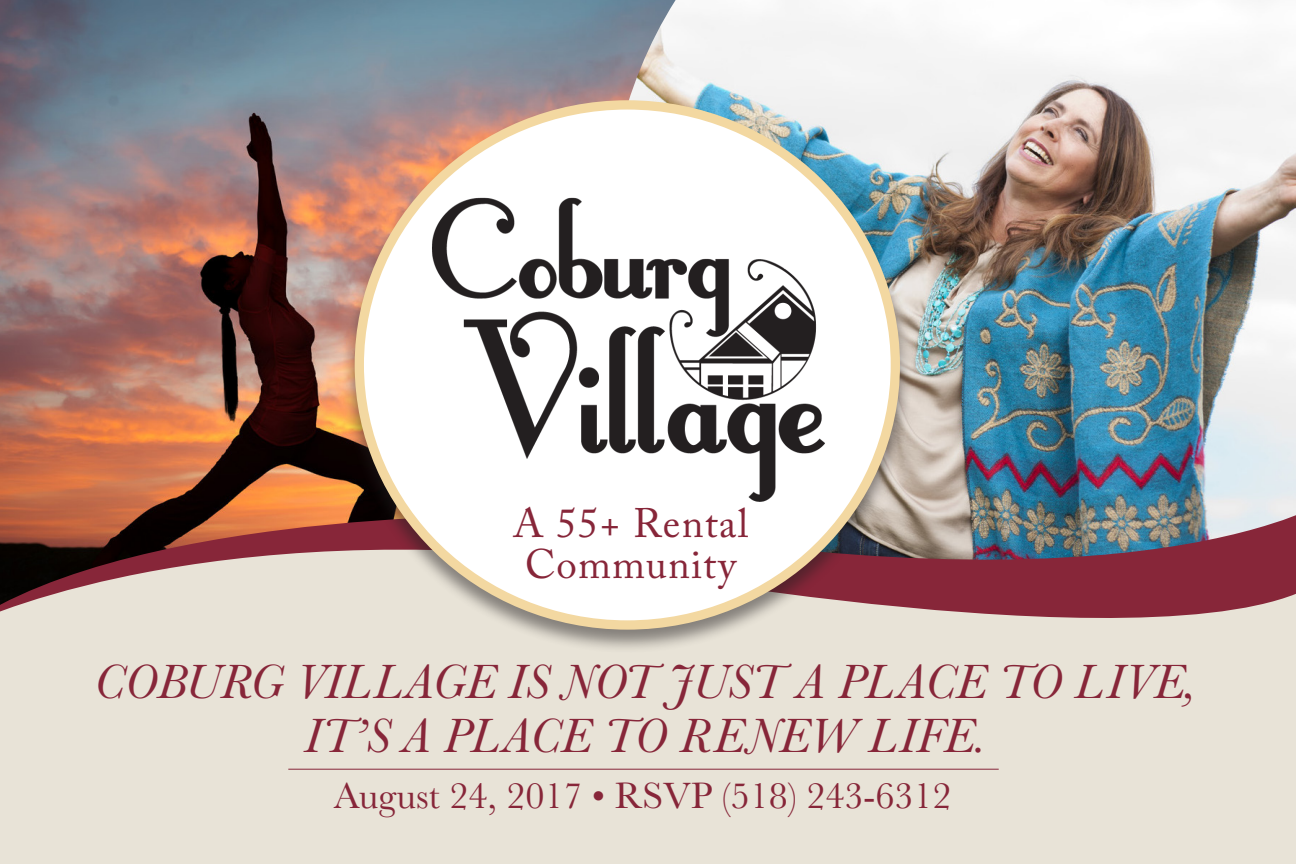
<style>
.page{position:relative;width:1296px;height:864px;background:#fff}
.page>*{position:absolute;margin:0;border:0;box-sizing:border-box;transform-origin:0 0}
.t1{font:italic 50px/54px "Baskerville";color:#872639;text-align:center}
.t2{font:41px/41px "Adobe Caslon Pro";letter-spacing:.03em;color:#872639}
.t3{font:38px "Baskerville";color:#872639}
</style>
<div class="page">
<img style="left:0;top:0;width:600px;height:474px">
<div style="left:0;top:754px;width:1296px;height:110px;background:#e8e3d7"></div>
<img style="left:600px;top:0;width:696px;height:474px">
<svg style="left:0;top:474px;width:1296px;height:295px;background:#ddd6ca"></svg>
<hr style="left:288px;top:769px;width:711px;height:1px;background:#872639">
<svg style="left:0;top:498px;width:1296px;height:178px;background:#b69893"></svg>
<div style="left:341px;top:99px;width:571px;height:555px;background:#231f20;opacity:.5"></div>
<div style="left:359px;top:105px;width:536px;height:520px;background:#fff;border-radius:50%"></div>
<img style="left:411px;top:192px;width:472px;height:309px">
<p class="t2" style="left:513px;top:503px;width:237px">A 55+ Rental<br>Community</p>
<p class="t1" style="left:95px;top:655px;width:1103px">COBURG VILLAGE IS NOT JUST A PLACE TO LIVE,<br>IT’S A PLACE TO RENEW LIFE.</p>
<p class="t3" style="left:334px;top:773px;width:619px">August 24, 2017 • RSVP (518) 243-6312</p>
</div>
